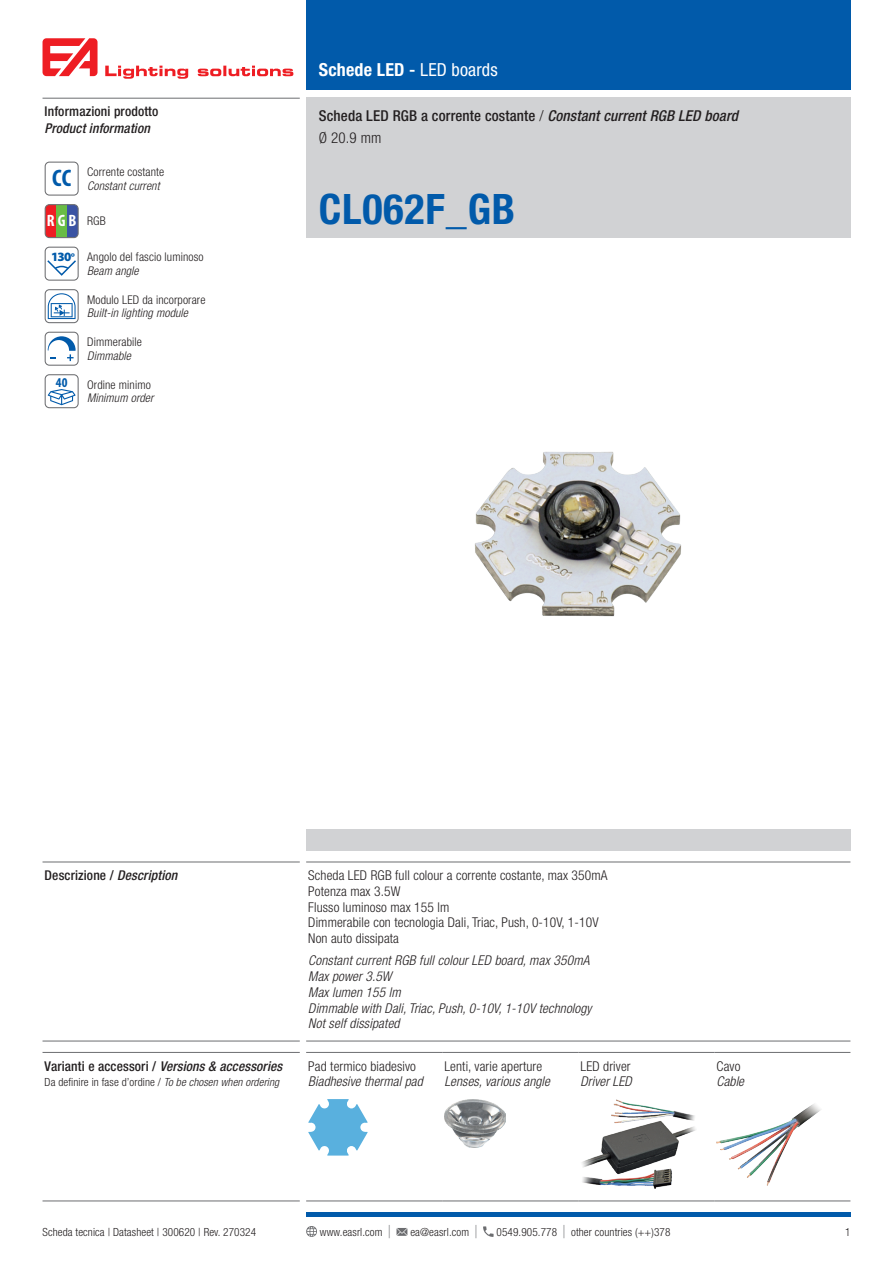
<style>
.page{position:relative;width:893px;height:1263px;background:#fff}
.page>*{position:absolute;margin:0;border:0;box-sizing:border-box;transform-origin:0 0}
.t1{font:700 condensed 42px "Helvetica Neue LT Std";letter-spacing:.02em;color:#015aaa}
.t2{font:700 condensed 18px "Helvetica Neue LT Std";letter-spacing:.01em;color:#fff}
.t3{font:700 condensed 16.5px "Myriad Pro";color:#fff}
.t4{font:500 condensed 15px "Helvetica Neue LT Std";letter-spacing:.01em;color:#231f20}
.t5{font:300 condensed 15px "Helvetica Neue LT Std";color:#231f20}
.t6{font:300 condensed 13.5px/15.8px "Helvetica Neue LT Std";letter-spacing:.01em;color:#231f20}
.t7{font:italic 300 condensed 13.5px/15.8px "Helvetica Neue LT Std";letter-spacing:.01em;color:#231f20}
.t8{font:italic 500 condensed 13.5px "Helvetica Neue LT Std";letter-spacing:.01em;color:#231f20}
.t9{font:500 condensed 13.5px "Helvetica Neue LT Std";letter-spacing:.01em;color:#231f20}
.t10{font:700 condensed 13.5px "Myriad Pro";color:#015aaa}
.t11{font:300 condensed 12px/13.5px "Helvetica Neue LT Std";letter-spacing:.01em;color:#231f20}
.t12{font:italic 300 condensed 12px "Helvetica Neue LT Std";letter-spacing:.01em;color:#231f20}
.t13{font:300 condensed 11.25px "Helvetica Neue LT Std";letter-spacing:.01em;color:#231f20}
.s1{font-family:"Myriad Pro";font-weight:700;font-size:24px;color:#015aaa}
.s2{font-style:italic}
.s3{font-family:"Helvetica Neue LT Std";font-weight:300;font-size:12px;color:#231f20}
.s4{font-family:"Myriad Pro";font-weight:900;font-stretch:normal;font-size:12.75px;color:#015aaa}
.s5{font-family:"Myriad Pro";font-weight:900;font-stretch:normal;font-size:11.25px;color:#015aaa}
.s6{font-weight:500}
.s7{font-weight:400}
.s8{font-weight:300}
.s9{font-style:normal}
.s10{font-size:18px;color:#6c6d70}
</style>
<div class="page">
<div style="left:306px;top:98px;width:544px;height:140px;background:#d1d2d4"></div>
<div style="left:306px;top:0;width:544px;height:89px;background:#015aaa"></div>
<svg style="left:43px;top:38px;width:55px;height:38px"></svg>
<svg style="left:105px;top:66px;width:188px;height:13px"></svg>
<hr style="left:43px;top:98px;width:257px;height:1px;background:#6c6d70">
<hr style="left:306px;top:1212px;width:544px;height:4px;background:#015aaa">
<svg style="left:306px;top:1226px;width:11px;height:11px"></svg>
<svg style="left:396px;top:1228px;width:11px;height:8px"></svg>
<svg style="left:483px;top:1226px;width:11px;height:11px"></svg>
<div style="left:45px;top:162px;width:34px;height:34px;border:1px solid #6c6d70;border-radius:4px"></div>
<div style="left:45px;top:205px;width:11px;height:33px;background:#ee1d23"></div>
<div style="left:56px;top:205px;width:11px;height:33px;background:#68bc45"></div>
<div style="left:67px;top:205px;width:11px;height:33px;background:#3a53a3"></div>
<div style="left:45px;top:204px;width:34px;height:34px;border:1px solid #6c6d70;border-radius:4px"></div>
<div style="left:45px;top:247px;width:34px;height:34px;border:1px solid #6c6d70;border-radius:4px"></div>
<svg style="left:46px;top:259px;width:32px;height:18px"></svg>
<svg style="left:45px;top:290px;width:33px;height:33px"></svg>
<div style="left:45px;top:289px;width:34px;height:34px;border:1px solid #6c6d70;border-radius:4px"></div>
<svg style="left:48px;top:293px;width:28px;height:26px"></svg>
<div style="left:45px;top:332px;width:34px;height:34px;border:1px solid #6c6d70;border-radius:4px"></div>
<svg style="left:48px;top:336px;width:28px;height:25px"></svg>
<div style="left:45px;top:374px;width:34px;height:34px;border:1px solid #6c6d70;border-radius:4px"></div>
<svg style="left:48px;top:389px;width:28px;height:16px"></svg>
<div style="left:306px;top:830px;width:544px;height:21px;background:#d1d2d4"></div>
<hr style="left:43px;top:862px;width:257px;height:1px;background:#6c6d70">
<hr style="left:306px;top:862px;width:544px;height:1px;background:#6c6d70">
<hr style="left:43px;top:1041px;width:257px;height:1px;background:#6c6d70">
<hr style="left:306px;top:1041px;width:544px;height:1px;background:#6c6d70">
<hr style="left:43px;top:1052px;width:257px;height:1px;background:#6c6d70">
<hr style="left:306px;top:1052px;width:136px;height:1px;background:#6c6d70">
<hr style="left:442px;top:1052px;width:136px;height:1px;background:#6c6d70">
<hr style="left:578px;top:1052px;width:136px;height:1px;background:#6c6d70">
<hr style="left:714px;top:1052px;width:136px;height:1px;background:#6c6d70">
<hr style="left:43px;top:1200px;width:257px;height:1px;background:#6c6d70">
<hr style="left:306px;top:1200px;width:136px;height:1px;background:#6c6d70">
<hr style="left:442px;top:1200px;width:136px;height:1px;background:#6c6d70">
<hr style="left:578px;top:1200px;width:136px;height:1px;background:#6c6d70">
<hr style="left:714px;top:1200px;width:136px;height:1px;background:#6c6d70">
<svg style="left:308px;top:1099px;width:60px;height:56px"></svg>
<img style="left:444px;top:1099px;width:61px;height:48px">
<img style="left:582px;top:1099px;width:114px;height:89px">
<img style="left:716px;top:1104px;width:105px;height:81px">
<img style="left:475px;top:452px;width:206px;height:165px">
<p class="t9" style="left:45px;top:103px;width:115px">Informazioni prodotto</p>
<p class="t8" style="left:45px;top:120px;width:107px">Product information</p>
<p class="t11" style="left:87px;top:165px;width:79px;text-indent:-35px"><span class="s1">CC</span> Corrente costante<br><span class="s2">Constant current</span></p>
<p class="t3" style="left:47px;top:211px;width:61px">RGB <span class="s3">RGB</span></p>
<p class="t11" style="left:87px;top:250px;width:118px;text-indent:-36px"><span class="s4">130</span><span class="s5">°</span> Angolo del fascio luminoso<br><span class="s2">Beam angle</span></p>
<p class="t11" style="left:87px;top:293px;width:120px">Modulo LED da incorporare</p>
<p class="t12" style="left:87px;top:306px;width:102px">Built-in lighting module</p>
<p class="t11" style="left:87px;top:335px;width:56px">Dimmerabile</p>
<p class="t12" style="left:87px;top:349px;width:45px">Dimmable</p>
<p class="t10" style="left:56px;top:374px;width:13px">40</p>
<p class="t11" style="left:87px;top:378px;width:65px">Ordine minimo</p>
<p class="t12" style="left:87px;top:391px;width:68px">Minimum order</p>
<h2 class="t2" style="left:319px;top:59px;width:180px">Schede LED <span class="s6">-</span> <span class="s7">LED boards</span></h2>
<p class="t4" style="left:319px;top:107px;width:421px">Scheda LED RGB a corrente costante <span class="s8">/</span> <span class="s2">Constant current RGB LED board</span></p>
<p class="t5" style="left:319px;top:129px;width:64px">Ø 20.9 mm</p>
<h1 class="t1" style="left:319px;top:184px;width:198px">CL062F_GB</h1>
<p class="t9" style="left:45px;top:867px;width:134px">Descrizione / <span class="s2">Description</span></p>
<p class="t6" style="left:308px;top:867px;width:301px">Scheda LED RGB full colour a corrente costante, max 350mA Potenza max 3.5W<br>Flusso luminoso max 155 lm<br>Dimmerabile con tecnologia Dali, Triac, Push, 0-10V, 1-10V Non auto dissipata</p>
<p class="t7" style="left:308px;top:953px;width:285px">Constant current RGB full colour LED board, max 350mA<br>Max power 3.5W<br>Max lumen 155 lm<br>Dimmable with Dali, Triac, Push, 0-10V, 1-10V technology<br>Not self dissipated</p>
<p class="t8" style="left:45px;top:1058px;width:239px"><span class="s9">Varianti e accessori /</span> Versions &amp; accessories</p>
<p class="t13" style="left:45px;top:1076px;width:236px">Da definire in fase d’ordine / <span class="s2">To be chosen when ordering</span></p>
<p class="t6" style="left:308px;top:1058px;width:109px">Pad termico biadesivo</p>
<p class="t7" style="left:308px;top:1074px;width:116px">Biadhesive thermal pad</p>
<p class="t6" style="left:444px;top:1058px;width:99px">Lenti, varie aperture</p>
<p class="t7" style="left:444px;top:1074px;width:107px">Lenses, various angle</p>
<p class="t6" style="left:580px;top:1058px;width:52px">LED driver</p>
<p class="t7" style="left:580px;top:1074px;width:53px">Driver LED</p>
<p class="t6" style="left:716px;top:1058px;width:25px">Cavo</p>
<p class="t7" style="left:716px;top:1074px;width:29px">Cable</p>
<p class="t13" style="left:43px;top:1225px;width:215px">Scheda tecnica | Datasheet | 300620 | Rev. 270324</p>
<p class="t13" style="left:320px;top:1225px;width:72px">www.easrl.com <span class="s10">|</span></p>
<p class="t13" style="left:410px;top:1225px;width:69px">ea@easrl.com <span class="s10">|</span></p>
<p class="t13" style="left:496px;top:1225px;width:176px">0549.905.778 <span class="s10">|</span> other countries (++)378</p>
<p class="t13" style="left:845px;top:1225px;width:7px">1</p>
</div>
